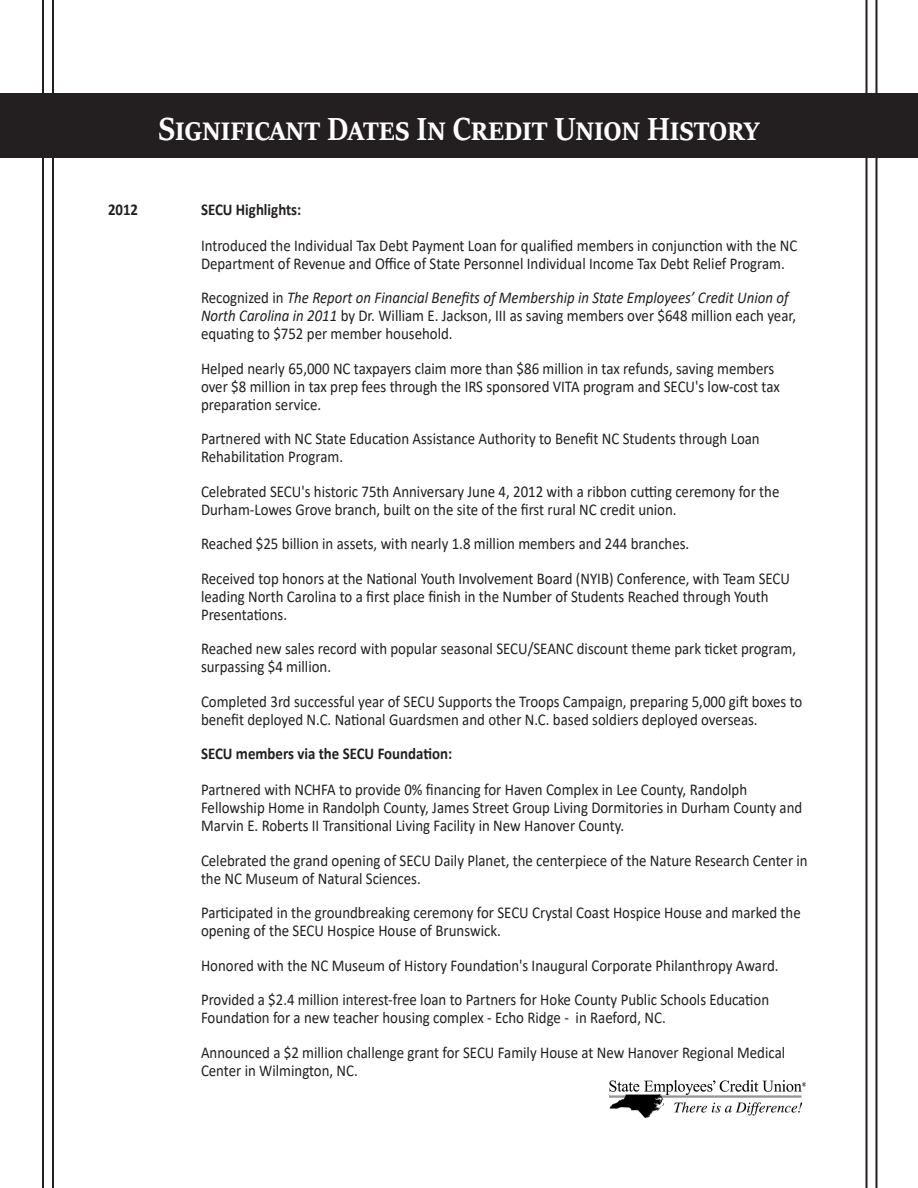
<style>
.page{position:relative;width:918px;height:1188px;background:#fff}
.page>*{position:absolute;margin:0;border:0;box-sizing:border-box;transform-origin:0 0}
.t1{font:700 36px "Sitka Banner";color:#fff;scale:.9 1}
.t2{font:16.5px/18px "Calibri";color:#231f20;scale:.9 1}
.t3{font:700 16.5px "Calibri";color:#231f20;scale:.9 1}
.s1{font-style:italic}
</style>
<div class="page">
<img style="left:609px;top:1081px;width:196px;height:37px">
<div style="left:0;top:93px;width:918px;height:65px;background:#231f20"></div>
<hr style="left:52px;top:0;width:2px;height:1188px;background:#231f20">
<hr style="left:42px;top:0;width:2px;height:1188px;background:#231f20">
<hr style="left:875px;top:0;width:2px;height:1188px;background:#231f20">
<hr style="left:866px;top:0;width:2px;height:1188px;background:#231f20">
<p class="t1" style="left:159px;top:103px;width:669px">Significant Dates In Credit Union History</p>
<p class="t3" style="left:108px;top:198px;width:35px">2012</p>
<p class="t3" style="left:201px;top:198px;width:113px">SECU Highlights:</p>
<p class="t2" style="left:201px;top:236px;width:664px">Introduced the Individual Tax Debt Payment Loan for qualified members in conjunction with the NC<br>Department of Revenue and Office of State Personnel Individual Income Tax Debt Relief Program.</p>
<p class="t2" style="left:201px;top:288px;width:663px">Recognized in <span class="s1">The Report on Financial Benefits of Membership in State Employees’ Credit Union of<br>North Carolina in 2011</span> by Dr. William E. Jackson, III as saving members over $648 million each year, equating to $752 per member household.</p>
<p class="t2" style="left:201px;top:359px;width:645px">Helped nearly 65,000 NC taxpayers claim more than $86 million in tax refunds, saving members over $8 million in tax prep fees through the IRS sponsored VITA program and SECU's low-cost tax preparation service.</p>
<p class="t2" style="left:201px;top:429px;width:622px">Partnered with NC State Education Assistance Authority to Benefit NC Students through Loan<br>Rehabilitation Program.</p>
<p class="t2" style="left:201px;top:482px;width:644px">Celebrated SECU's historic 75th Anniversary June 4, 2012 with a ribbon cutting ceremony for the<br>Durham-Lowes Grove branch, built on the site of the first rural NC credit union.</p>
<p class="t2" style="left:201px;top:534px;width:544px">Reached $25 billion in assets, with nearly 1.8 million members and 244 branches.</p>
<p class="t2" style="left:201px;top:569px;width:656px">Received top honors at the National Youth Involvement Board (NYIB) Conference, with Team SECU leading North Carolina to a first place finish in the Number of Students Reached through Youth<br>Presentations.</p>
<p class="t2" style="left:201px;top:639px;width:663px">Reached new sales record with popular seasonal SECU/SEANC discount theme park ticket program,</p>
<p class="t2" style="left:201px;top:657px;width:146px">surpassing $4 million.</p>
<p class="t2" style="left:201px;top:692px;width:670px">Completed 3rd successful year of SECU Supports the Troops Campaign, preparing 5,000 gift boxes to benefit deployed N.C. National Guardsmen and other N.C. based soldiers deployed overseas.</p>
<h4 class="t3" style="left:201px;top:742px;width:281px">SECU members via the SECU Foundation:</h4>
<p class="t2" style="left:201px;top:780px;width:670px">Partnered with NCHFA to provide 0% financing for Haven Complex in Lee County, Randolph<br>Fellowship Home in Randolph County, James Street Group Living Dormitories in Durham County and<br>Marvin E. Roberts II Transitional Living Facility in New Hanover County.</p>
<p class="t2" style="left:201px;top:851px;width:676px">Celebrated the grand opening of SECU Daily Planet, the centerpiece of the Nature Research Center in the NC Museum of Natural Sciences.</p>
<p class="t2" style="left:201px;top:903px;width:668px">Participated in the groundbreaking ceremony for SECU Crystal Coast Hospice House and marked the opening of the SECU Hospice House of Brunswick.</p>
<p class="t2" style="left:201px;top:956px;width:643px">Honored with the NC Museum of History Foundation's Inaugural Corporate Philanthropy Award.</p>
<p class="t2" style="left:201px;top:990px;width:633px">Provided a $2.4 million interest-free loan to Partners for Hoke County Public Schools Education<br>Foundation for a new teacher housing complex - Echo Ridge - in Raeford, NC.</p>
<p class="t2" style="left:201px;top:1043px;width:651px">Announced a $2 million challenge grant for SECU Family House at New Hanover Regional Medical<br>Center in Wilmington, NC.</p>
</div>
